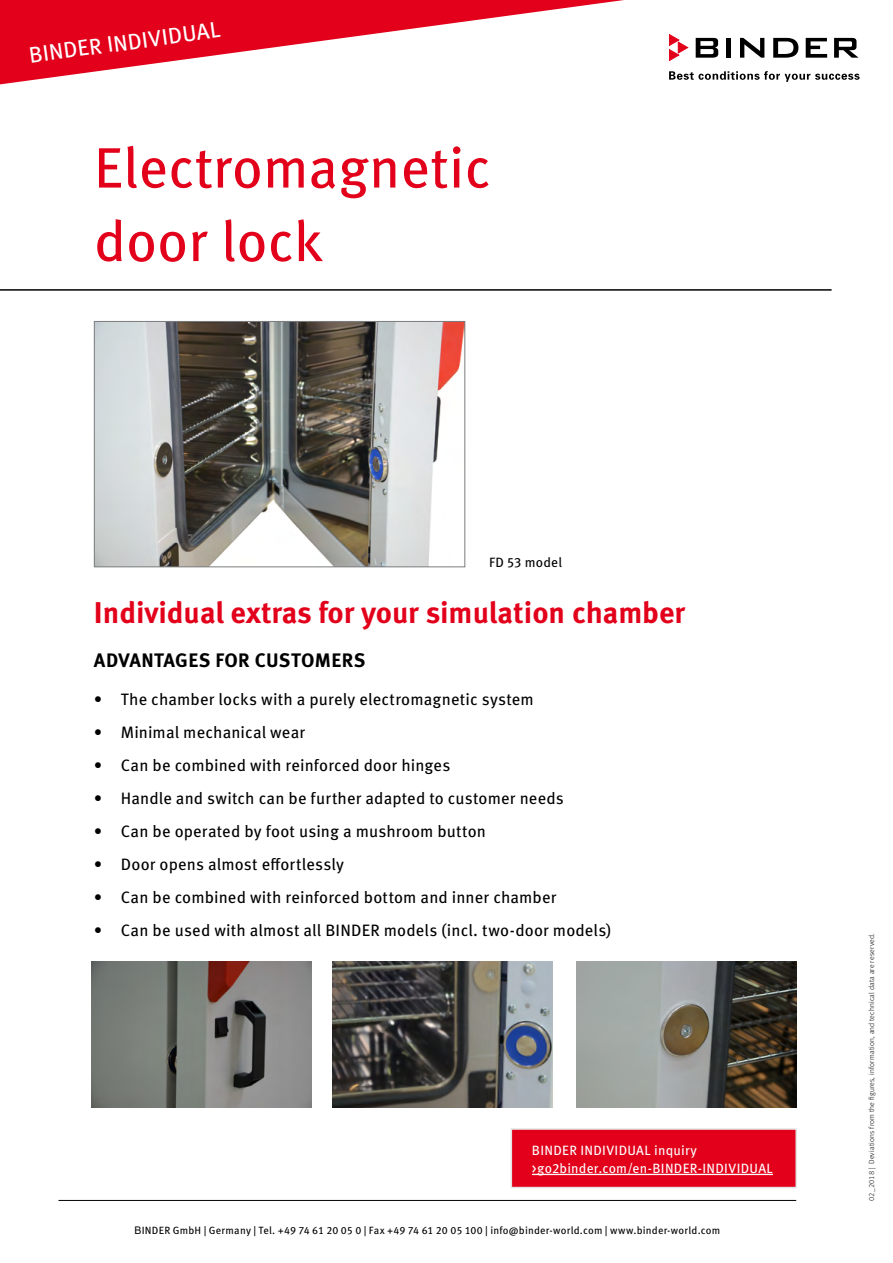
<style>
.page{position:relative;width:893px;height:1263px;background:#fff}
.page>*{position:absolute;margin:0;border:0;box-sizing:border-box;transform-origin:0 0}
.Kerntitel_ROT{font:57px/73.5px "Meta Pro";color:#e2001a}
.Subline{font:700 30px "Meta OT";color:#e2001a}
.p_body_std{font:22.5px "Meta Pro";color:#fff}
.p_body_basic{font:700 19.5px "Meta Pro";letter-spacing:.02em;color:#000}
.t1{font:16.5px "Meta Pro";letter-spacing:.005em;color:#000}
.p_body_std-2{font:13.5px "Meta Pro";letter-spacing:.02em;color:#fff}
.p_body_std-3{font:13.5px "Meta Pro";letter-spacing:.02em;color:#000}
.p_runningTitle_std_C{font:12px "Meta Pro";color:#7b7c7e}
.p_table_product_foot{font:10.5px "Meta Pro";letter-spacing:.02em;color:#000}
.p_table_product_foot-2{font:300 7.5px "Meta Pro";letter-spacing:.025em;color:#000}
.s1{font-family:"Arial Unicode MS"}
</style>
<div class="page">
<div style="left:511px;top:1128px;width:286px;height:60px;background:#e2001a;border:2px solid #e3e4e4"></div>
<svg style="left:669px;top:71px;width:191px;height:11px"></svg>
<svg style="left:696px;top:38px;width:22px;height:20px"></svg>
<div style="left:726px;top:38px;width:5px;height:20px;background:#000"></div>
<svg style="left:740px;top:38px;width:24px;height:20px"></svg>
<svg style="left:773px;top:38px;width:25px;height:20px"></svg>
<svg style="left:806px;top:38px;width:21px;height:20px"></svg>
<svg style="left:834px;top:38px;width:25px;height:20px"></svg>
<svg style="left:669px;top:34px;width:19px;height:27px"></svg>
<hr style="left:0;top:289px;width:832px;height:2px;background:#000">
<svg style="left:0;top:0;width:624px;height:84px;fill:#e2001a"></svg>
<hr style="left:58px;top:1200px;width:738px;height:1px;background:#000">
<img style="left:96px;top:323px;width:367px;height:242px">
<div style="left:94px;top:321px;width:371px;height:246px;border:1px solid #7b7c7e"></div>
<hr style="left:532px;top:1174px;width:241px;height:1px;background:#fff">
<img style="left:91px;top:962px;width:221px;height:145px">
<img style="left:333px;top:962px;width:220px;height:145px">
<img style="left:576px;top:962px;width:220px;height:145px">
<p class="p_body_std" style="left:27px;top:39px;width:194px;rotate:-8deg">BINDER INDIVIDUAL</p>
<p class="p_runningTitle_std_C" style="left:94px;top:44px;width:5px">|</p>
<p class="Kerntitel_ROT" style="left:94px;top:127px;width:399px">Electromagnetic door lock</p>
<p class="p_body_std-3" style="left:489px;top:552px;width:75px">FD 53 model</p>
<p class="Subline" style="left:94px;top:593px;width:593px">Individual extras for your simulation chamber</p>
<p class="p_body_basic" style="left:94px;top:645px;width:273px">ADVANTAGES FOR CUSTOMERS</p>
<p class="t1" style="left:94px;top:686px;width:442px">• The chamber locks with a purely electromagnetic system</p>
<p class="t1" style="left:94px;top:719px;width:213px">• Minimal mechanical wear</p>
<p class="t1" style="left:94px;top:752px;width:358px">• Can be combined with reinforced door hinges</p>
<p class="t1" style="left:94px;top:785px;width:471px">• Handle and switch can be further adapted to customer needs</p>
<p class="t1" style="left:94px;top:818px;width:394px">• Can be operated by foot using a mushroom button</p>
<p class="t1" style="left:94px;top:851px;width:252px">• Door opens almost effortlessly</p>
<p class="t1" style="left:94px;top:884px;width:464px">• Can be combined with reinforced bottom and inner chamber</p>
<p class="t1" style="left:94px;top:917px;width:519px">• Can be used with almost all BINDER models (incl. two-door models)</p>
<p class="p_body_std-2" style="left:532px;top:1140px;width:167px">BINDER INDIVIDUAL inquiry</p>
<p class="p_body_std-2" style="left:532px;top:1158px;width:242px">&gt;go2binder.com/en-BINDER-INDIVIDUAL</p>
<p class="p_table_product_foot" style="left:134px;top:1223px;width:587px"><span class="s1">B</span>INDER GmbH | Germany | Tel. +49 74 61 20 05 0 | Fax +49 74 61 20 05 100 | info@binder-world.com | www.binder-world.com</p>
<p class="p_table_product_foot-2" style="left:866px;top:1201px;width:269px;rotate:-90deg">02_2018 | Deviations from the figures, information, and technical data are reserved.</p>
</div>
